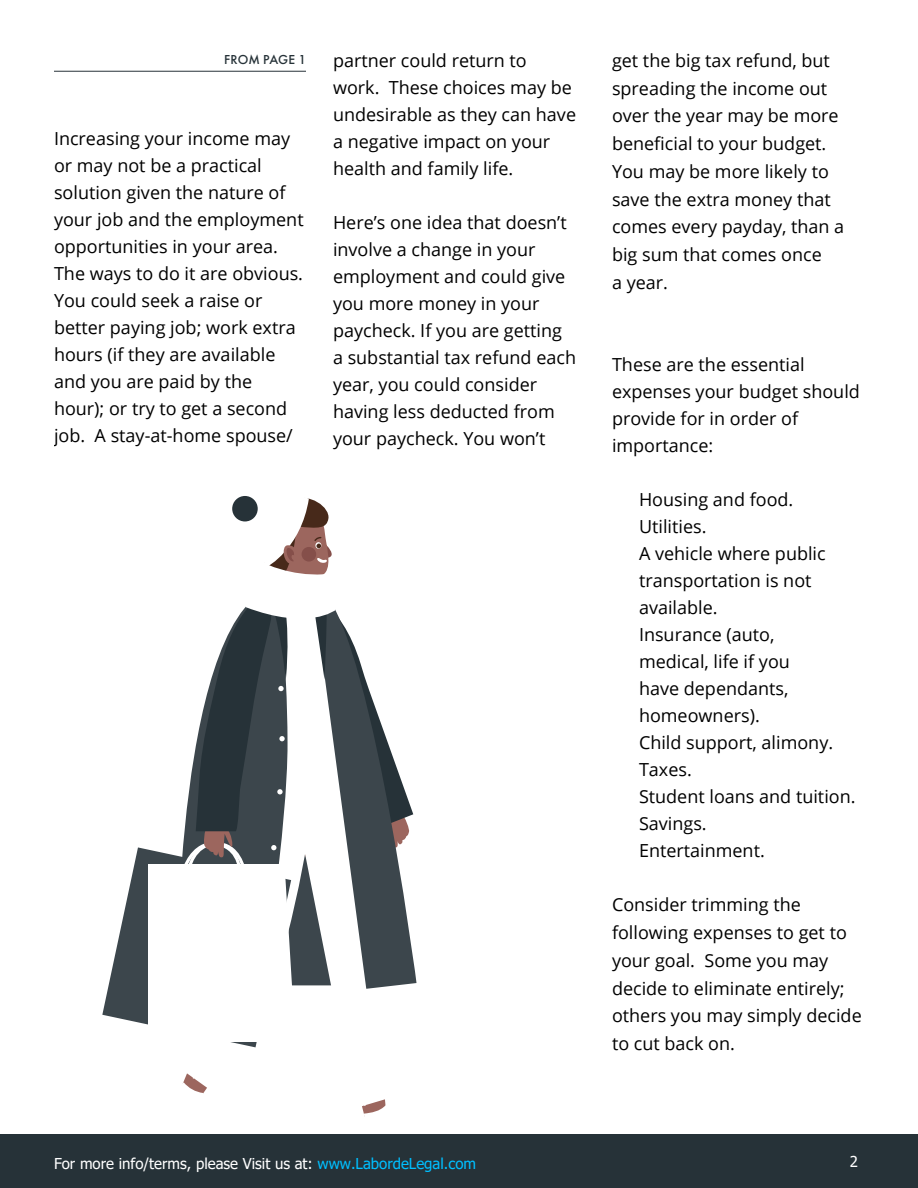
<style>
.page{position:relative;width:918px;height:1188px;background:#fff}
.page>*{position:absolute;margin:0;border:0;box-sizing:border-box;transform-origin:0 0}
.t1{font:18px/27px "Open Sans";color:#000}
.t2{font:15px "Tahoma";color:#fff}
.t3{font:500 13.5px "Futura PT";letter-spacing:.005em;color:#263238}
.s1{font-weight:700;color:#fff}
.s2{color:#00bfff}
</style>
<div class="page">
<div style="left:0;top:1134px;width:918px;height:54px;background:#263238"></div>
<hr style="left:54px;top:71px;width:252px;height:1px;background:#263238">
<svg style="left:102px;top:496px;width:315px;height:621px"></svg>
<p class="t3" style="left:159px;top:52px;width:148px"><span class="s1">‘BUDGET ’</span> FROM PAGE 1</p>
<p class="t1" style="left:54px;top:124px;width:251px">Increasing your income may or may not be a practical solution given the nature of your job and the employment opportunities in your area.<br>The ways to do it are obvious.<br>You could seek a raise or better paying job; work extra hours (if they are available and you are paid by the hour); or try to get a second job. A stay-at-home spouse/</p>
<p class="t1" style="left:333px;top:46px;width:245px">partner could return to work. These choices may be undesirable as they can have a negative impact on your health and family life.</p>
<p class="t1" style="left:333px;top:208px;width:245px">Here’s one idea that doesn’t involve a change in your employment and could give you more money in your paycheck. If you are getting a substantial tax refund each year, you could consider having less deducted from your paycheck. You won’t</p>
<p class="t1" style="left:612px;top:46px;width:234px;line-height:27.8px">get the big tax refund, but spreading the income out over the year may be more beneficial to your budget.<br>You may be more likely to save the extra money that comes every payday, than a big sum that comes once<br>a year.</p>
<p class="t1" style="left:612px;top:350px;width:249px">These are the essential expenses your budget should provide for in order of importance:</p>
<p class="t1" style="left:639px;top:485px;width:218px">Housing and food.<br>Utilities.<br>A vehicle where public transportation is not available.<br>Insurance (auto,<br>medical, life if you<br>have dependants, homeowners).<br>Child support, alimony.<br>Taxes.<br>Student loans and tuition.<br>Savings.<br>Entertainment.</p>
<p class="t1" style="left:612px;top:891px;width:251px;line-height:27.8px">Consider trimming the following expenses to get to your goal. Some you may decide to eliminate entirely; others you may simply decide to cut back on.</p>
<p class="t2" style="left:54px;top:1153px;width:424px">For more info/terms, please Visit us at: <span class="s2">www.LabordeLegal.com</span></p>
<p class="t2" style="left:850px;top:1152px;width:10px">2</p>
</div>
